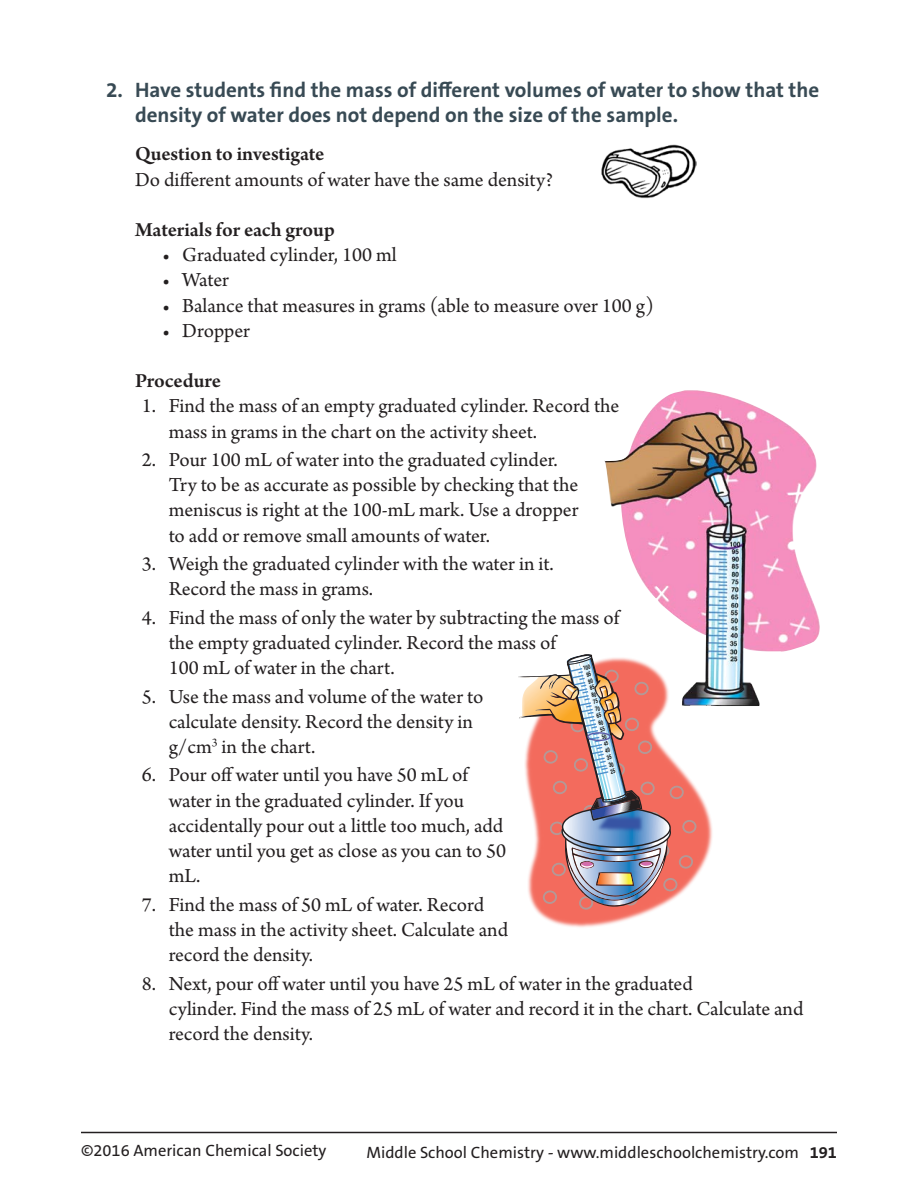
<style>
.page{position:relative;width:918px;height:1188px;background:#fff}
.page>*{position:absolute;margin:0;border:0;box-sizing:border-box;transform-origin:0 0}
.Indented_Text_Under{font:21px/25.2px "Arno Pro";color:#231f20}
.t1{font:700 21px/25.2px "The Sans ACS W7";color:#384a54}
.Bold_AND_Indented{font:600 21px "Arno Pro";letter-spacing:-.005em;color:#231f20}
.t2{font:16.5px "The Sans ACS W5 Plain";color:#231f20}
.t3{font:700 6.15px/6.9px "Helvetica";color:#050504;scale:.69 1}
.s1{font-family:"Arno Pro";font-size:21px}
.s2{font-family:"The Sans ACS W7";font-weight:700}
</style>
<div class="page">
<hr style="left:81px;top:1132px;width:756px;height:1px;background:#231f20">
<img style="left:601px;top:144px;width:95px;height:55px">
<img style="left:604px;top:390px;width:216px;height:316px">
<img style="left:534px;top:654px;width:184px;height:274px">
<div style="left:579px;top:896px;width:14px;height:14px;border:2px solid #6eccd8;border-radius:50%"></div>
<div style="left:682px;top:820px;width:15px;height:13px;border:2px solid #6eccd8;border-radius:50%"></div>
<div style="left:670px;top:786px;width:14px;height:13px;border:2px solid #6eccd8;border-radius:50%"></div>
<div style="left:679px;top:855px;width:14px;height:14px;border:2px solid #6eccd8;border-radius:50%"></div>
<div style="left:663px;top:878px;width:14px;height:13px;border:2px solid #6eccd8;border-radius:50%"></div>
<img style="left:518px;top:654px;width:152px;height:254px">
<p class="t1" style="left:135px;top:77px;width:686px;text-indent:-29px">2. Have students find the mass of different volumes of water to show that the density of water does not depend on the size of the sample.</p>
<p class="Bold_AND_Indented" style="left:135px;top:142px;width:191px">Question to investigate</p>
<p class="Indented_Text_Under" style="left:135px;top:168px;width:420px">Do different amounts of water have the same density?</p>
<p class="Bold_AND_Indented" style="left:135px;top:218px;width:201px">Materials for each group</p>
<p class="Indented_Text_Under" style="left:162px;top:243px;width:236px">• Graduated cylinder, 100 ml</p>
<p class="Indented_Text_Under" style="left:162px;top:269px;width:68px">• Water</p>
<p class="Indented_Text_Under" style="left:162px;top:294px;width:494px">• Balance that measures in grams (able to measure over 100 g)</p>
<p class="Indented_Text_Under" style="left:162px;top:319px;width:90px">• Dropper</p>
<p class="Bold_AND_Indented" style="left:135px;top:369px;width:87px">Procedure</p>
<p class="Indented_Text_Under" style="left:169px;top:395px;width:452px;text-indent:-27px">1. Find the mass of an empty graduated cylinder. Record the mass in grams in the chart on the activity sheet.</p>
<p class="Indented_Text_Under" style="left:169px;top:448px;width:411px;text-indent:-27px">2. Pour 100 mL of water into the graduated cylinder.<br>Try to be as accurate as possible by checking that the meniscus is right at the 100-mL mark. Use a dropper to add or remove small amounts of water.</p>
<p class="Indented_Text_Under" style="left:169px;top:552px;width:387px;text-indent:-27px">3. Weigh the graduated cylinder with the water in it.<br>Record the mass in grams.</p>
<p class="Indented_Text_Under" style="left:169px;top:606px;width:452px;text-indent:-27px">4. Find the mass of only the water by subtracting the mass of the empty graduated cylinder. Record the mass of<br>100 mL of water in the chart.</p>
<p class="Indented_Text_Under" style="left:169px;top:685px;width:316px;text-indent:-27px">5. Use the mass and volume of the water to calculate density. Record the density in g/cm<sup>3</sup> in the chart.</p>
<p class="Indented_Text_Under" style="left:169px;top:764px;width:339px;text-indent:-27px">6. Pour off water until you have 50 mL of water in the graduated cylinder. If you accidentally pour out a little too much, add water until you get as close as you can to 50 mL.</p>
<p class="Indented_Text_Under" style="left:169px;top:893px;width:341px;text-indent:-27px">7. Find the mass of 50 mL of water. Record the mass in the activity sheet. Calculate and record the density.</p>
<p class="Indented_Text_Under" style="left:169px;top:972px;width:636px;text-indent:-27px">8. Next, pour off water until you have 25 mL of water in the graduated<br>cylinder. Find the mass of 25 mL of water and record it in the chart. Calculate and record the density.</p>
<p class="t3" style="left:583px;top:665px;width:12px;rotate:-13deg">100<br>95<br>90<br>85</p>
<p class="t3" style="left:591px;top:692px;width:9px;text-align:justify;rotate:-13deg">80<br>75<br>70</p>
<p class="t3" style="left:599px;top:726px;width:9px;line-height:7.4px;rotate:-13deg">55<br>50</p>
<p class="t3" style="left:604px;top:747px;width:9px;line-height:7.6px;text-align:justify;rotate:-13deg">40<br>35<br>30</p>
<p class="t2" style="left:81px;top:1140px;width:247px">©2016 American Chemical Society</p>
<p class="t2" style="left:366px;top:1142px;width:472px">Middle School Chemistry <span class="s1">-</span> www.middleschoolchemistry.com <span class="s2">191</span></p>
</div>
